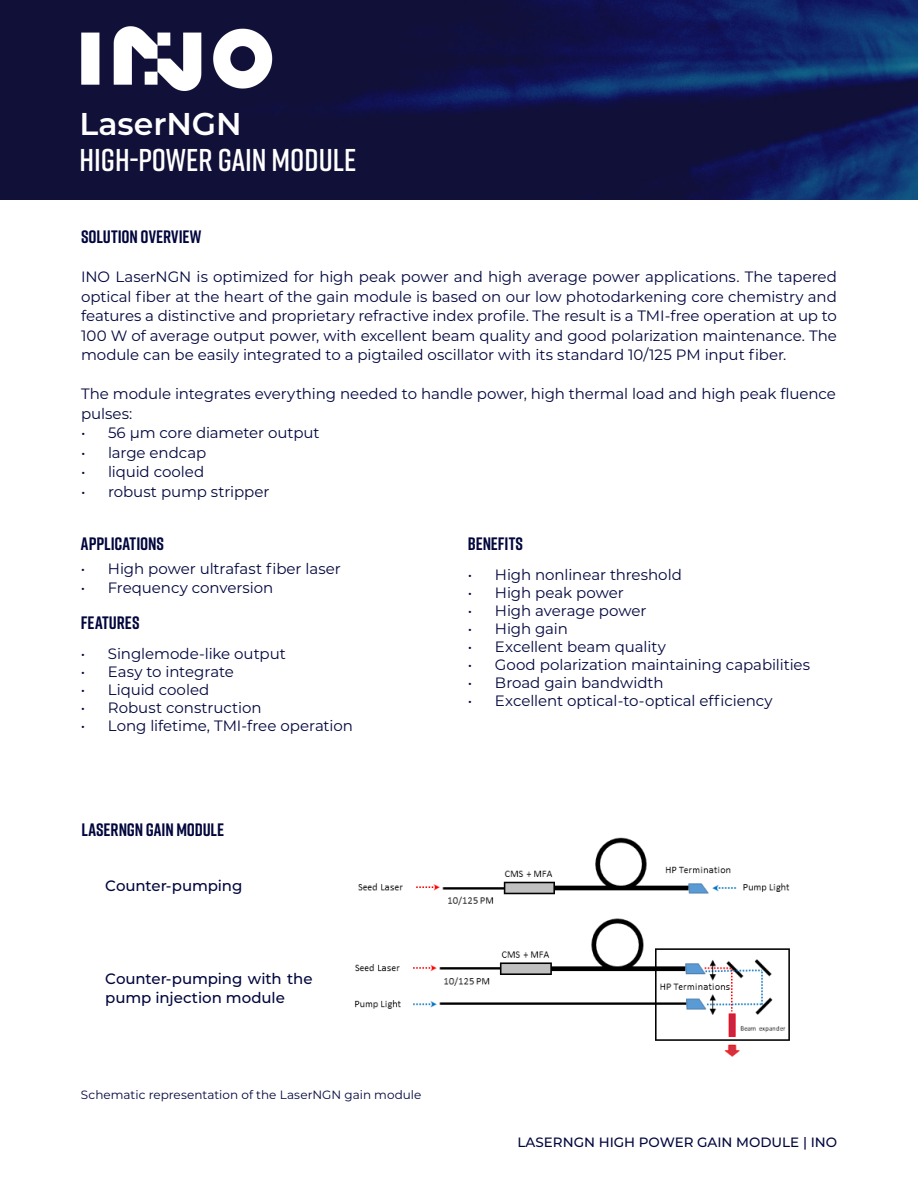
<style>
.page{position:relative;width:918px;height:1188px;background:#fff}
.page>*{position:absolute;margin:0;border:0;box-sizing:border-box;transform-origin:0 0}
.t1{font:600 31.5px "Rift";color:#fff}
.t2{font:600 31.5px "Montserrat";color:#fff}
.fiche_technique{font:700 18px "Rift";color:#02063d}
.fiche_technique-2{font:15px/19.5px "Montserrat";letter-spacing:-.005em;color:#02063d;text-align:justify}
.fiche_technique-3{font:500 15px/19.5px "Montserrat";letter-spacing:-.005em;color:#02063d}
.t3{font:500 13.5px "Montserrat";color:#02063d}
.fiche_technique-4{font:12px "Montserrat";letter-spacing:.005em;color:#02063d}
</style>
<div class="page">
<img style="left:0;top:0;width:918px;height:200px">
<img style="left:65px;top:14px;width:218px;height:89px">
<img style="left:354px;top:837px;width:436px;height:220px">
<p class="t2" style="left:79px;top:102px;width:164px">LaserNGN</p>
<p class="t1" style="left:79px;top:138px;width:278px">HIGH-POWER GAIN MODULE</p>
<p class="fiche_technique" style="left:81px;top:224px;width:122px">SOLUTION OVERVIEW</p>
<p class="fiche_technique-2" style="left:81px;top:267px;width:757px">INO LaserNGN is optimized for high peak power and high average power applications. The tapered optical fiber at the heart of the gain module is based on our low photodarkening core chemistry and features a distinctive and proprietary refractive index profile. The result is a TMI-free operation at up to 100 W of average output power, with excellent beam quality and good polarization maintenance. The module can be easily integrated to a pigtailed oscillator with its standard 10/125 PM input fiber.</p>
<p class="fiche_technique-2" style="left:81px;top:384px;width:756px">The module integrates everything needed to handle power, high thermal load and high peak fluence pulses:</p>
<p class="fiche_technique-2" style="left:81px;top:423px;width:240px">• 56 μm core diameter output</p>
<p class="fiche_technique-2" style="left:81px;top:442px;width:127px">• large endcap</p>
<p class="fiche_technique-2" style="left:81px;top:462px;width:125px">• liquid cooled</p>
<p class="fiche_technique-2" style="left:81px;top:481px;width:190px">• robust pump stripper</p>
<p class="fiche_technique" style="left:81px;top:531px;width:84px">APPLICATIONS</p>
<p class="fiche_technique-2" style="left:81px;top:558px;width:261px">• High power ultrafast fiber laser</p>
<p class="fiche_technique-2" style="left:81px;top:578px;width:194px">• Frequency conversion</p>
<p class="fiche_technique" style="left:81px;top:610px;width:60px">FEATURES</p>
<p class="fiche_technique-2" style="left:81px;top:644px;width:206px">• Singlemode-like output</p>
<p class="fiche_technique-2" style="left:81px;top:662px;width:154px">• Easy to integrate</p>
<p class="fiche_technique-2" style="left:81px;top:680px;width:130px">• Liquid cooled</p>
<p class="fiche_technique-2" style="left:81px;top:698px;width:182px">• Robust construction</p>
<p class="fiche_technique-2" style="left:81px;top:716px;width:274px">• Long lifetime, TMI-free operation</p>
<p class="fiche_technique" style="left:468px;top:531px;width:57px">BENEFITS</p>
<p class="fiche_technique-2" style="left:468px;top:564px;width:215px">• High nonlinear threshold</p>
<p class="fiche_technique-2" style="left:468px;top:582px;width:157px">• High peak power</p>
<p class="fiche_technique-2" style="left:468px;top:600px;width:180px">• High average power</p>
<p class="fiche_technique-2" style="left:468px;top:618px;width:101px">• High gain</p>
<p class="fiche_technique-2" style="left:468px;top:636px;width:199px">• Excellent beam quality</p>
<p class="fiche_technique-2" style="left:468px;top:654px;width:344px">• Good polarization maintaining capabilities</p>
<p class="fiche_technique-2" style="left:468px;top:672px;width:197px">• Broad gain bandwidth</p>
<p class="fiche_technique-2" style="left:468px;top:690px;width:306px">• Excellent optical-to-optical efficiency</p>
<p class="fiche_technique" style="left:82px;top:817px;width:144px">LASERNGN GAIN MODULE</p>
<p class="fiche_technique-3" style="left:105px;top:875px;width:139px">Counter-pumping</p>
<p class="fiche_technique-3" style="left:105px;top:968px;width:209px">Counter-pumping with the pump injection module</p>
<p class="fiche_technique-4" style="left:81px;top:1086px;width:342px">Schematic representation of the LaserNGN gain module</p>
<p class="t3" style="left:518px;top:1133px;width:321px">LASERNGN HIGH POWER GAIN MODULE | INO</p>
</div>
